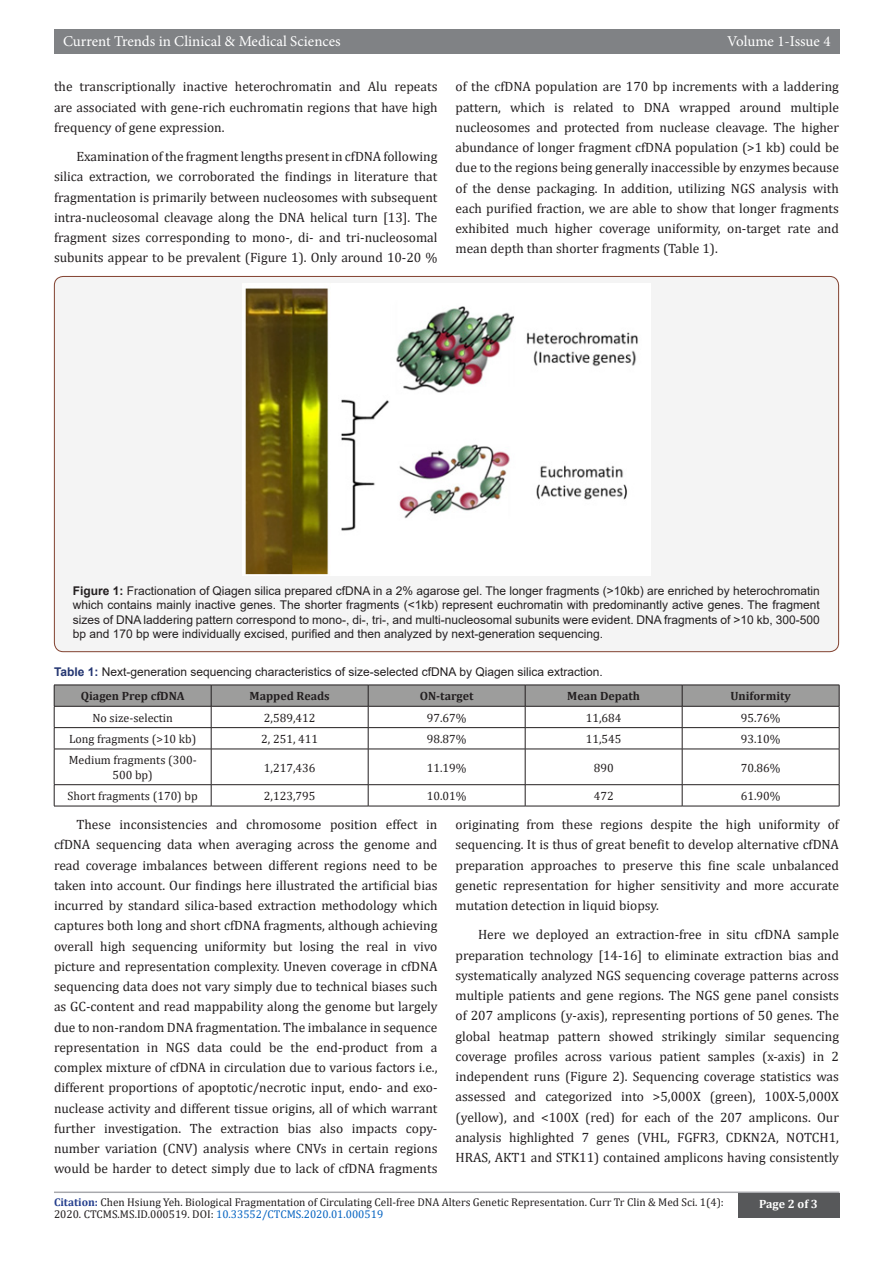
<style>
.page{position:relative;width:893px;height:1263px;background:#fff}
.page>*{position:absolute;margin:0;border:0;box-sizing:border-box;transform-origin:0 0}
.t1{font:15px "Minion Pro";color:#fff}
.t2{font:13.5px/20.2px "Cambria";color:#231f20;text-align:justify}
.t3{font:12px/14.4px "Arial";color:#231f20;text-align:justify}
.t4{font:12px/14.4px "Cambria";color:#231f20;text-align:center}
.t5{font:700 12px "Cambria";color:#231f20}
.t6{font:700 12px "Cambria";color:#fff}
.t7{font:11.25px "Cambria";color:#231f20}
.t8{font:11.25px "Cambria";color:#0563c1}
.s1{font-weight:700}
.s2{font-weight:700;color:#233571}
.s3{font-weight:700;color:#253f8e}
.s4{color:#231f20}
</style>
<div class="page">
<div style="left:54px;top:29px;width:786px;height:25px;background:#808285"></div>
<hr style="left:54px;top:1191px;width:785px;height:2px;background:#a8a9ad">
<div style="left:738px;top:1193px;width:101px;height:24px;background:#57585a"></div>
<div style="left:54px;top:276px;width:785px;height:376px;background:#f4f4f4;border-radius:9px"></div>
<img style="left:243px;top:284px;width:407px;height:291px">
<svg style="left:54px;top:685px;width:786px;height:64px"></svg>
<hr style="left:54px;top:749px;width:157px;height:1px;background:#231f20">
<hr style="left:54px;top:749px;width:1px;height:35px;background:#231f20">
<hr style="left:211px;top:749px;width:157px;height:1px;background:#231f20">
<hr style="left:211px;top:749px;width:1px;height:35px;background:#231f20">
<hr style="left:368px;top:749px;width:157px;height:1px;background:#231f20">
<hr style="left:368px;top:749px;width:1px;height:35px;background:#231f20">
<hr style="left:525px;top:749px;width:157px;height:1px;background:#231f20">
<hr style="left:525px;top:749px;width:1px;height:35px;background:#231f20">
<hr style="left:682px;top:749px;width:157px;height:1px;background:#231f20">
<hr style="left:682px;top:749px;width:1px;height:35px;background:#231f20">
<hr style="left:839px;top:749px;width:1px;height:35px;background:#231f20">
<hr style="left:54px;top:784px;width:157px;height:1px;background:#231f20">
<svg style="left:54px;top:785px;width:1px;height:21px"></svg>
<hr style="left:211px;top:784px;width:157px;height:1px;background:#231f20">
<svg style="left:211px;top:785px;width:1px;height:21px"></svg>
<hr style="left:368px;top:784px;width:157px;height:1px;background:#231f20">
<svg style="left:368px;top:785px;width:1px;height:21px"></svg>
<hr style="left:525px;top:784px;width:157px;height:1px;background:#231f20">
<svg style="left:525px;top:785px;width:1px;height:21px"></svg>
<hr style="left:682px;top:784px;width:157px;height:1px;background:#231f20">
<svg style="left:682px;top:785px;width:1px;height:21px"></svg>
<svg style="left:839px;top:785px;width:1px;height:21px"></svg>
<hr style="left:54px;top:806px;width:157px;height:1px;background:#231f20">
<hr style="left:211px;top:806px;width:157px;height:1px;background:#231f20">
<hr style="left:368px;top:806px;width:157px;height:1px;background:#231f20">
<hr style="left:525px;top:806px;width:157px;height:1px;background:#231f20">
<hr style="left:682px;top:806px;width:157px;height:1px;background:#231f20">
<p class="t1" style="left:63px;top:31px;width:279px">Current Trends in Clinical &amp; Medical Sciences</p>
<p class="t1" style="left:727px;top:31px;width:105px">Volume 1-Issue 4</p>
<p class="t2" style="left:54px;top:77px;width:385px">the transcriptionally inactive heterochromatin and Alu repeats are associated with gene-rich euchromatin regions that have high frequency of gene expression.</p>
<p class="t2" style="left:54px;top:146px;width:385px;text-indent:22px">Examination of the fragment lengths present in cfDNA following silica extraction, we corroborated the findings in literature that fragmentation is primarily between nucleosomes with subsequent intra-nucleosomal cleavage along the DNA helical turn [13]. The fragment sizes corresponding to mono-, di- and tri-nucleosomal subunits appear to be prevalent (Figure 1). Only around 10-20 %</p>
<p class="t2" style="left:455px;top:77px;width:385px">of the cfDNA population are 170 bp increments with a laddering pattern, which is related to DNA wrapped around multiple nucleosomes and protected from nuclease cleavage. The higher abundance of longer fragment cfDNA population (&gt;1 kb) could be due to the regions being generally inaccessible by enzymes because of the dense packaging. In addition, utilizing NGS analysis with each purified fraction, we are able to show that longer fragments exhibited much higher coverage uniformity, on-target rate and mean depth than shorter fragments (Table 1).</p>
<p class="t3" style="left:73px;top:583px;width:749px"><span class="s1">Figure 1:</span> Fractionation of Qiagen silica prepared cfDNA in a 2% agarose gel. The longer fragments (&gt;10kb) are enriched by heterochromatin which contains mainly inactive genes. The shorter fragments (&lt;1kb) represent euchromatin with predominantly active genes. The fragment sizes of DNA laddering pattern correspond to mono-, di-, tri-, and multi-nucleosomal subunits were evident. DNA fragments of &gt;10 kb, 300-500 bp and 170 bp were individually excised, purified and then analyzed by next-generation sequencing.</p>
<p class="t3" style="left:54px;top:664px;width:550px"><span class="s2">Table 1:</span> Next-generation sequencing characteristics of size-selected cfDNA by Qiagen silica extraction.</p>
<p class="t5" style="left:81px;top:688px;width:105px">Qiagen Prep cfDNA</p>
<p class="t5" style="left:250px;top:688px;width:82px">Mapped Reads</p>
<p class="t5" style="left:420px;top:688px;width:55px">ON-target</p>
<p class="t5" style="left:567px;top:688px;width:74px">Mean Depath</p>
<p class="t5" style="left:730px;top:688px;width:62px">Uniformity</p>
<p class="t4" style="left:92px;top:710px;width:82px">No size-selectin</p>
<p class="t4" style="left:264px;top:710px;width:53px">2,589,412</p>
<p class="t4" style="left:427px;top:710px;width:41px">97.67%</p>
<p class="t4" style="left:586px;top:710px;width:37px">11,684</p>
<p class="t4" style="left:741px;top:710px;width:41px">95.76%</p>
<p class="t4" style="left:69px;top:732px;width:129px">Long fragments (&gt;10 kb)</p>
<p class="t4" style="left:261px;top:732px;width:58px">2, 251, 411</p>
<p class="t4" style="left:427px;top:732px;width:41px">98.87%</p>
<p class="t4" style="left:586px;top:732px;width:37px">11,545</p>
<p class="t4" style="left:741px;top:732px;width:41px">93.10%</p>
<p class="t4" style="left:69px;top:753px;width:129px">Medium fragments (300-<br>500 bp)</p>
<p class="t4" style="left:264px;top:760px;width:53px">1,217,436</p>
<p class="t4" style="left:427px;top:760px;width:41px">11.19%</p>
<p class="t4" style="left:594px;top:760px;width:21px">890</p>
<p class="t4" style="left:741px;top:760px;width:41px">70.86%</p>
<p class="t4" style="left:68px;top:789px;width:132px">Short fragments (170) bp</p>
<p class="t4" style="left:264px;top:789px;width:53px">2,123,795</p>
<p class="t4" style="left:427px;top:789px;width:41px">10.01%</p>
<p class="t4" style="left:594px;top:789px;width:21px">472</p>
<p class="t4" style="left:741px;top:789px;width:41px">61.90%</p>
<p class="t2" style="left:54px;top:814px;width:385px;text-indent:22px">These inconsistencies and chromosome position effect in cfDNA sequencing data when averaging across the genome and read coverage imbalances between different regions need to be taken into account. Our findings here illustrated the artificial bias incurred by standard silica-based extraction methodology which captures both long and short cfDNA fragments, although achieving overall high sequencing uniformity but losing the real in vivo picture and representation complexity. Uneven coverage in cfDNA sequencing data does not vary simply due to technical biases such as GC-content and read mappability along the genome but largely due to non-random DNA fragmentation. The imbalance in sequence representation in NGS data could be the end-product from a complex mixture of cfDNA in circulation due to various factors i.e., different proportions of apoptotic/necrotic input, endo- and exo&shy;nuclease activity and different tissue origins, all of which warrant further investigation. The extraction bias also impacts copy&shy;number variation (CNV) analysis where CNVs in certain regions would be harder to detect simply due to lack of cfDNA fragments</p>
<p class="t2" style="left:455px;top:814px;width:385px">originating from these regions despite the high uniformity of sequencing. It is thus of great benefit to develop alternative cfDNA preparation approaches to preserve this fine scale unbalanced genetic representation for higher sensitivity and more accurate mutation detection in liquid biopsy.</p>
<p class="t2" style="left:455px;top:924px;width:385px;text-indent:22px">Here we deployed an extraction-free in situ cfDNA sample preparation technology [14-16] to eliminate extraction bias and systematically analyzed NGS sequencing coverage patterns across multiple patients and gene regions. The NGS gene panel consists of 207 amplicons (y-axis), representing portions of 50 genes. The global heatmap pattern showed strikingly similar sequencing coverage profiles across various patient samples (x-axis) in 2 independent runs (Figure 2). Sequencing coverage statistics was assessed and categorized into &gt;5,000X (green), 100X-5,000X (yellow), and &lt;100X (red) for each of the 207 amplicons. Our analysis highlighted 7 genes (VHL, FGFR3, CDKN2A, NOTCH1, HRAS, AKT1 and STK11) contained amplicons having consistently</p>
<p class="t7" style="left:54px;top:1196px;width:671px"><span class="s3">Citation:</span> Chen Hsiung Yeh. Biological Fragmentation of Circulating Cell-free DNA Alters Genetic Representation. Curr Tr Clin &amp; Med Sci. 1(4):</p>
<p class="t6" style="left:759px;top:1196px;width:60px">Page 2 of 3</p>
<p class="t8" style="left:54px;top:1208px;width:331px"><span class="s4">2020. CTCMS.MS.ID.000519. DOI:</span> 10.33552/CTCMS.2020.01.000519</p>
</div>
